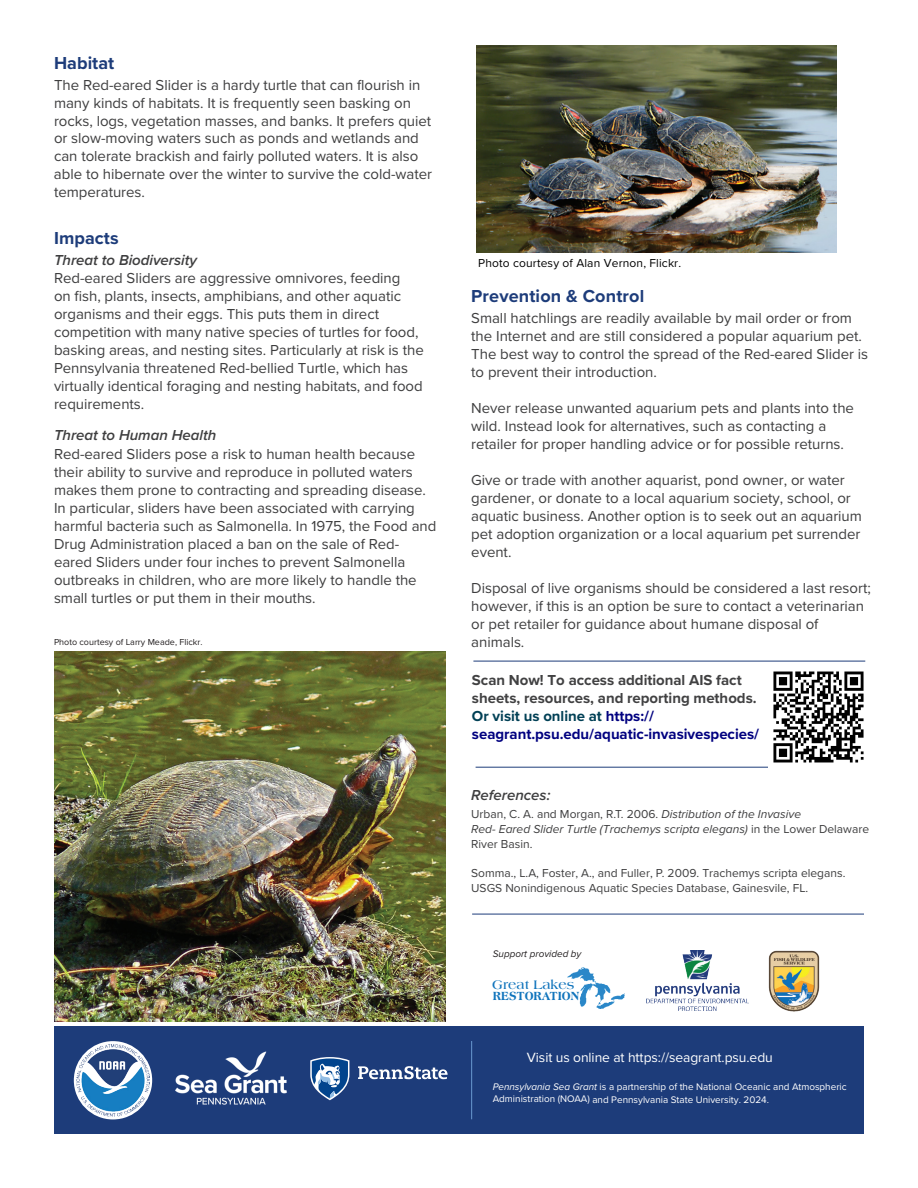
<style>
.page{position:relative;width:918px;height:1188px;background:#fff}
.page>*{position:absolute;margin:0;border:0;box-sizing:border-box;transform-origin:0 0}
.t1{font:700 18px "Proxima Nova";letter-spacing:.01em;color:#1d3c7a}
.t2{font:15px/18px "Proxima Nova";color:#3e3e3f}
.t3{font:700 15px/18px "Proxima Nova";color:#414142}
.references{font:italic 600 15px "Proxima Nova";color:#3e3e3f}
.footer_trio_url{font:13.8px "Proxima Nova";letter-spacing:-.005em;color:#fff}
.t4{font:700 13.2px "Americana Std";color:#1074bc}
.t5{font:800 12.6px "Americana Std";color:#1074bc;scale:.84 1}
.references-2{font:italic 12px/15px "Proxima Nova";color:#3e3e3f}
.references-3{font:12px/15px "Proxima Nova";color:#3e3e3f}
.t6{font:12px "Proxima Nova";letter-spacing:.01em;color:#000}
.footer_about_us{font:9.9px/12.1px "Proxima Nova";color:#fff}
.footer_about_us-2{font:italic 9.9px "Proxima Nova";color:#231f20}
.t7{font:9.15px "Engravers Gothic BT";color:#fff;scale:.84 1}
.t8{font:9px "Proxima Nova";color:#231f20}
.s1{color:#004055}
.s2{color:#000080}
.s3{font-style:normal}
.s4{font-style:italic}
</style>
<div class="page">
<img style="left:477px;top:45px;width:360px;height:207px">
<img style="left:54px;top:652px;width:392px;height:370px">
<div style="left:54px;top:1026px;width:810px;height:108px;background:#1d3c7a"></div>
<hr style="left:471px;top:1041px;width:1px;height:78px;background:#6999d0">
<hr style="left:476px;top:767px;width:391px;height:1px;background:#1d3c7a">
<img style="left:647px;top:951px;width:102px;height:59px">
<img style="left:568px;top:968px;width:56px;height:41px">
<img style="left:768px;top:950px;width:52px;height:62px">
<svg style="left:74px;top:1041px;width:78px;height:78px"></svg>
<img style="left:77px;top:1044px;width:72px;height:73px">
<svg style="left:310px;top:1057px;width:39px;height:43px"></svg>
<svg style="left:358px;top:1066px;width:90px;height:13px"></svg>
<hr style="left:472px;top:914px;width:392px;height:1px;background:#1d3c7a">
<img style="left:175px;top:1051px;width:112px;height:54px">
<img style="left:773px;top:671px;width:91px;height:92px">
<hr style="left:473px;top:661px;width:392px;height:1px;background:#1d3c7a">
<p class="t1" style="left:54px;top:50px;width:62px">Habitat</p>
<p class="t2" style="left:54px;top:76px;width:380px">The Red-eared Slider is a hardy turtle that can flourish in many kinds of habitats. It is frequently seen basking on rocks, logs, vegetation masses, and banks. It prefers quiet or slow-moving waters such as ponds and wetlands and can tolerate brackish and fairly polluted waters. It is also able to hibernate over the winter to survive the cold-water temperatures.</p>
<p class="t1" style="left:54px;top:225px;width:66px">Impacts</p>
<p class="references" style="left:54px;top:249px;width:145px">Threat to Biodiversity</p>
<p class="t2" style="left:54px;top:268px;width:371px">Red-eared Sliders are aggressive omnivores, feeding<br>on fish, plants, insects, amphibians, and other aquatic organisms and their eggs. This puts them in direct competition with many native species of turtles for food, basking areas, and nesting sites. Particularly at risk is the Pennsylvania threatened Red-bellied Turtle, which has virtually identical foraging and nesting habitats, and food requirements.</p>
<p class="references" style="left:54px;top:424px;width:164px">Threat to Human Health</p>
<p class="t2" style="left:54px;top:444px;width:384px">Red-eared Sliders pose a risk to human health because their ability to survive and reproduce in polluted waters makes them prone to contracting and spreading disease.<br>In particular, sliders have been associated with carrying harmful bacteria such as Salmonella. In 1975, the Food and Drug Administration placed a ban on the sale of Red&shy;eared Sliders under four inches to prevent Salmonella outbreaks in children, who are more likely to handle the small turtles or put them in their mouths.</p>
<p class="t8" style="left:54px;top:635px;width:150px">Photo courtesy of Larry Meade, Flickr.</p>
<p class="t6" style="left:478px;top:254px;width:204px">Photo courtesy of Alan Vernon, Flickr.</p>
<p class="t1" style="left:471px;top:283px;width:174px">Prevention &amp; Control</p>
<p class="t2" style="left:471px;top:308px;width:398px">Small hatchlings are readily available by mail order or from the Internet and are still considered a popular aquarium pet.<br>The best way to control the spread of the Red-eared Slider is to prevent their introduction.</p>
<p class="t2" style="left:471px;top:398px;width:384px">Never release unwanted aquarium pets and plants into the wild. Instead look for alternatives, such as contacting a retailer for proper handling advice or for possible returns.</p>
<p class="t2" style="left:471px;top:470px;width:392px">Give or trade with another aquarist, pond owner, or water gardener, or donate to a local aquarium society, school, or aquatic business. Another option is to seek out an aquarium pet adoption organization or a local aquarium pet surrender event.</p>
<p class="t2" style="left:471px;top:578px;width:401px">Disposal of live organisms should be considered a last resort; however, if this is an option be sure to contact a veterinarian or pet retailer for guidance about humane disposal of animals.</p>
<p class="t3" style="left:472px;top:671px;width:289px">Scan Now! To access additional AIS fact sheets, resources, and reporting methods.<br><span class="s1">Or visit us online at</span> <span class="s2">https:// seagrant.psu.edu/aquatic-invasivespecies/</span></p>
<p class="references" style="left:471px;top:784px;width:81px">References:</p>
<p class="references-2" style="left:471px;top:806px;width:399px"><span class="s3">Urban, C. A. and Morgan, R.T. 2006.</span> Distribution of the Invasive<br>Red- Eared Slider Turtle (Trachemys scripta elegans) <span class="s3">in the Lower Delaware<br>River Basin.</span></p>
<p class="references-3" style="left:471px;top:865px;width:376px">Somma., L.A, Foster, A., and Fuller, P. 2009. Trachemys scripta elegans.<br>USGS Nonindigenous Aquatic Species Database, Gainesvile, FL.</p>
<p class="footer_about_us-2" style="left:493px;top:946px;width:90px">Support provided by</p>
<p class="t4" style="left:492px;top:977px;width:84px">Great Lakes</p>
<p class="t5" style="left:493px;top:989px;width:104px">RESTORATION</p>
<p class="footer_trio_url" style="left:527px;top:1047px;width:247px">Visit us online at https://seagrant.psu.edu</p>
<p class="footer_about_us" style="left:493px;top:1081px;width:355px"><span class="s4">Pennsylvania Sea Grant</span> is a partnership of the National Oceanic and Atmospheric<br>Administration (NOAA) and Pennsylvania State University. 2024.</p>
<p class="t7" style="left:580px;top:1057px;width:55px">GREAT LAKES</p>
</div>
